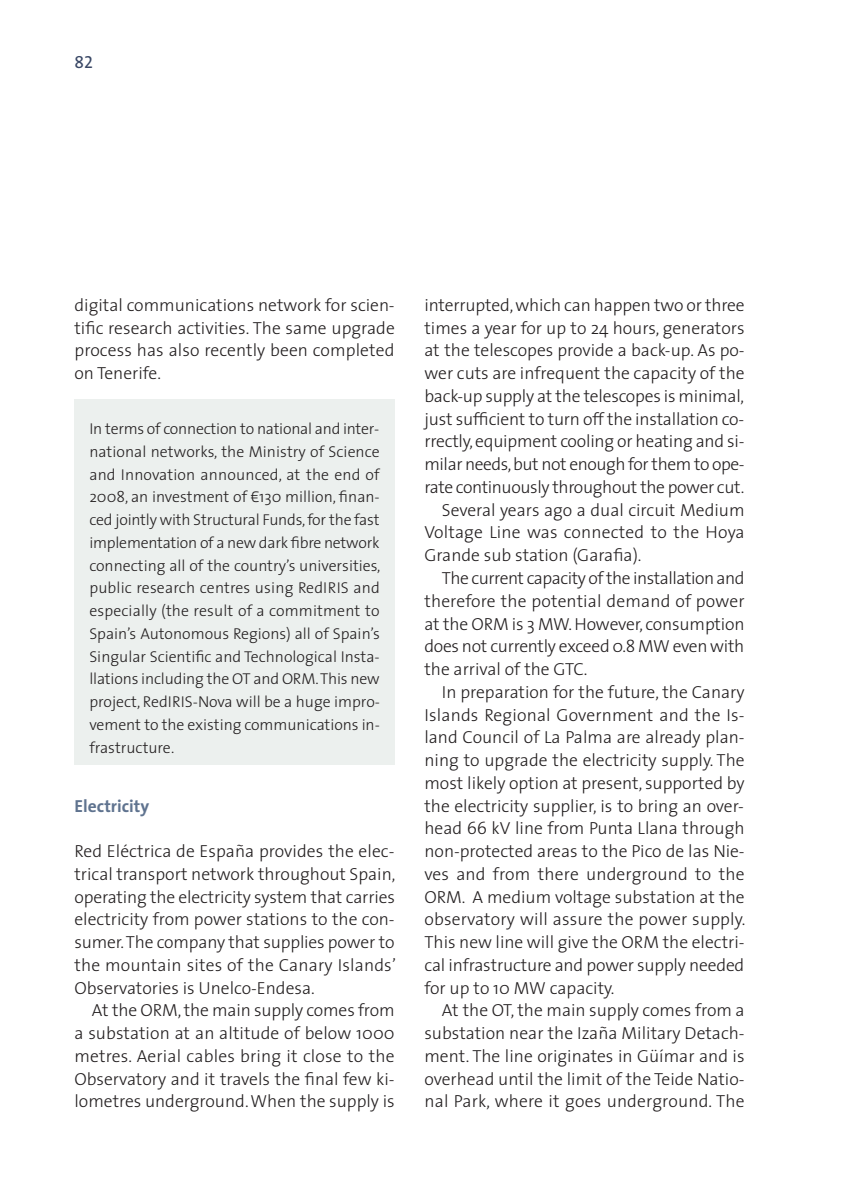
<style>
.page{position:relative;width:844px;height:1191px;background:#fff}
.page>*{position:absolute;margin:0;border:0;box-sizing:border-box;transform-origin:0 0}
.t1{font:300 17.5px/22.8px "The Sans";color:#231f20;text-align:justify}
.t2{font:300 17.5px "The Sans";letter-spacing:-.025em;color:#231f20}
.t3{font:300 17.5px "The Sans";letter-spacing:-.02em;color:#231f20}
.t4{font:700 17.5px "The Sans";color:#5f738f}
.t5{font:17.5px "The Mix Caps";color:#394765}
.t6{font:300 15.75px/22.8px "The Sans";color:#231f20;text-align:justify}
.s1{font-family:"Titillium Maps 26 L 250 wt";font-weight:400}
</style>
<div class="page">
<div style="left:74px;top:399px;width:320px;height:366px;background:#ecf0ee"></div>
<p class="t5" style="left:74px;top:47px;width:20px">82</p>
<p class="t1" style="left:74px;top:293px;width:322px">digital communications network for scien&shy;tific research activities. The same upgrade process has also recently been completed on Tenerife.</p>
<p class="t6" style="left:89px;top:417px;width:292px">In terms of connection to national and inter - national networks, the Ministry of Science and Innovation announced, at the end of 2008, an investment of <span class="s1">€</span>130 million, finan&shy;ced jointly with Structural Funds, for the fast implementation of a new dark fibre network connecting all of the country’s universities, public research centres using RedIRIS and es pecially (the result of a commitment to Spain’s Autonomous Regions) all of Spain’s Singular Scientific and Technological Insta&shy;llations including the OT and ORM. This new project, RedIRIS-Nova will be a huge impro&shy;vement to the existing communications in&shy;frastructure.</p>
<p class="t4" style="left:74px;top:791px;width:76px">Electricity</p>
<p class="t1" style="left:74px;top:839px;width:321px">Red Eléctrica de España provides the elec -</p>
<p class="t1" style="left:74px;top:862px;width:322px">trical transport network throughout Spain,</p>
<p class="t1" style="left:74px;top:884px;width:322px">operating the electricity system that carries</p>
<p class="t1" style="left:74px;top:907px;width:321px">electricity from power stations to the con-</p>
<p class="t1" style="left:74px;top:930px;width:321px">sumer. The company that supplies power to</p>
<p class="t1" style="left:74px;top:953px;width:323px">the mountain sites of the Canary Islands’</p>
<p class="t1" style="left:74px;top:975px;width:242px">Observatories is Unelco-Endesa.</p>
<p class="t1" style="left:92px;top:998px;width:304px">At the ORM, the main supply comes from</p>
<p class="t1" style="left:74px;top:1021px;width:321px">a substation at an altitude of below 1000</p>
<p class="t1" style="left:74px;top:1044px;width:321px">metres. Aerial cables bring it close to the</p>
<p class="t1" style="left:74px;top:1066px;width:321px">Observatory and it travels the final few ki-</p>
<p class="t1" style="left:74px;top:1089px;width:321px">lometres underground. When the supply is</p>
<p class="t1" style="left:424px;top:293px;width:322px">interrupted, which can happen two or three</p>
<p class="t1" style="left:424px;top:316px;width:321px">times a year for up to 24 hours, generators</p>
<p class="t1" style="left:424px;top:338px;width:322px">at the telescopes provide a back-up. As po -</p>
<p class="t1" style="left:424px;top:361px;width:321px">wer cuts are infrequent the capacity of the</p>
<p class="t1" style="left:424px;top:384px;width:321px">back-up supply at the telescopes is minimal,</p>
<p class="t1" style="left:424px;top:407px;width:321px">just sufficient to turn off the installation co -</p>
<p class="t1" style="left:424px;top:429px;width:321px">rrectly, equipment cooling or heating and si -</p>
<p class="t2" style="left:424px;top:450px;width:321px">milar needs, but not enough for them to ope -</p>
<p class="t3" style="left:424px;top:472px;width:321px">rate continuously throughout the power cut.</p>
<p class="t1" style="left:442px;top:498px;width:304px">Several years ago a dual circuit Medium</p>
<p class="t1" style="left:424px;top:520px;width:321px">Voltage Line was connected to the Hoya</p>
<p class="t1" style="left:424px;top:543px;width:219px">Gran de sub station (Garafia).</p>
<p class="t2" style="left:442px;top:563px;width:304px">The current capacity of the installation and</p>
<p class="t1" style="left:424px;top:589px;width:322px">therefore the potential demand of power</p>
<p class="t1" style="left:424px;top:611px;width:322px">at the ORM is 3 MW. However, consumption</p>
<p class="t1" style="left:424px;top:634px;width:321px">does not currently exceed 0.8 MW even with</p>
<p class="t1" style="left:424px;top:657px;width:164px">the arrival of the GTC.</p>
<p class="t1" style="left:442px;top:680px;width:304px">In preparation for the future, the Canary</p>
<p class="t1" style="left:424px;top:702px;width:321px">Islands Regional Government and the Is-</p>
<p class="t1" style="left:424px;top:725px;width:322px">land Council of La Palma are already plan-</p>
<p class="t1" style="left:424px;top:748px;width:321px">ning to upgrade the electricity supply. The</p>
<p class="t1" style="left:424px;top:771px;width:321px">most likely option at present, supported by</p>
<p class="t1" style="left:424px;top:793px;width:321px">the electricity supplier, is to bring an over-</p>
<p class="t1" style="left:424px;top:816px;width:321px">head 66 kV line from Punta Llana through</p>
<p class="t1" style="left:424px;top:839px;width:322px">non-protected areas to the Pico de las Nie-</p>
<p class="t1" style="left:424px;top:862px;width:321px">ves and from there underground to the</p>
<p class="t1" style="left:424px;top:884px;width:322px">ORM. A medium voltage substation at the</p>
<p class="t1" style="left:424px;top:907px;width:322px">observatory will assure the power supply.</p>
<p class="t1" style="left:424px;top:930px;width:322px">This new line will give the ORM the electri-</p>
<p class="t1" style="left:424px;top:953px;width:321px">cal infrastructure and power supply needed</p>
<p class="t1" style="left:424px;top:975px;width:191px">for up to 10 MW capacity.</p>
<p class="t1" style="left:442px;top:998px;width:304px">At the OT, the main supply comes from a</p>
<p class="t1" style="left:424px;top:1021px;width:321px">substation near the Izaña Military Detach-</p>
<p class="t1" style="left:424px;top:1044px;width:321px">ment. The line originates in Güímar and is</p>
<p class="t1" style="left:424px;top:1066px;width:321px">overhead until the limit of the Teide Natio-</p>
<p class="t1" style="left:424px;top:1089px;width:321px">nal Park, where it goes underground. The</p>
</div>
